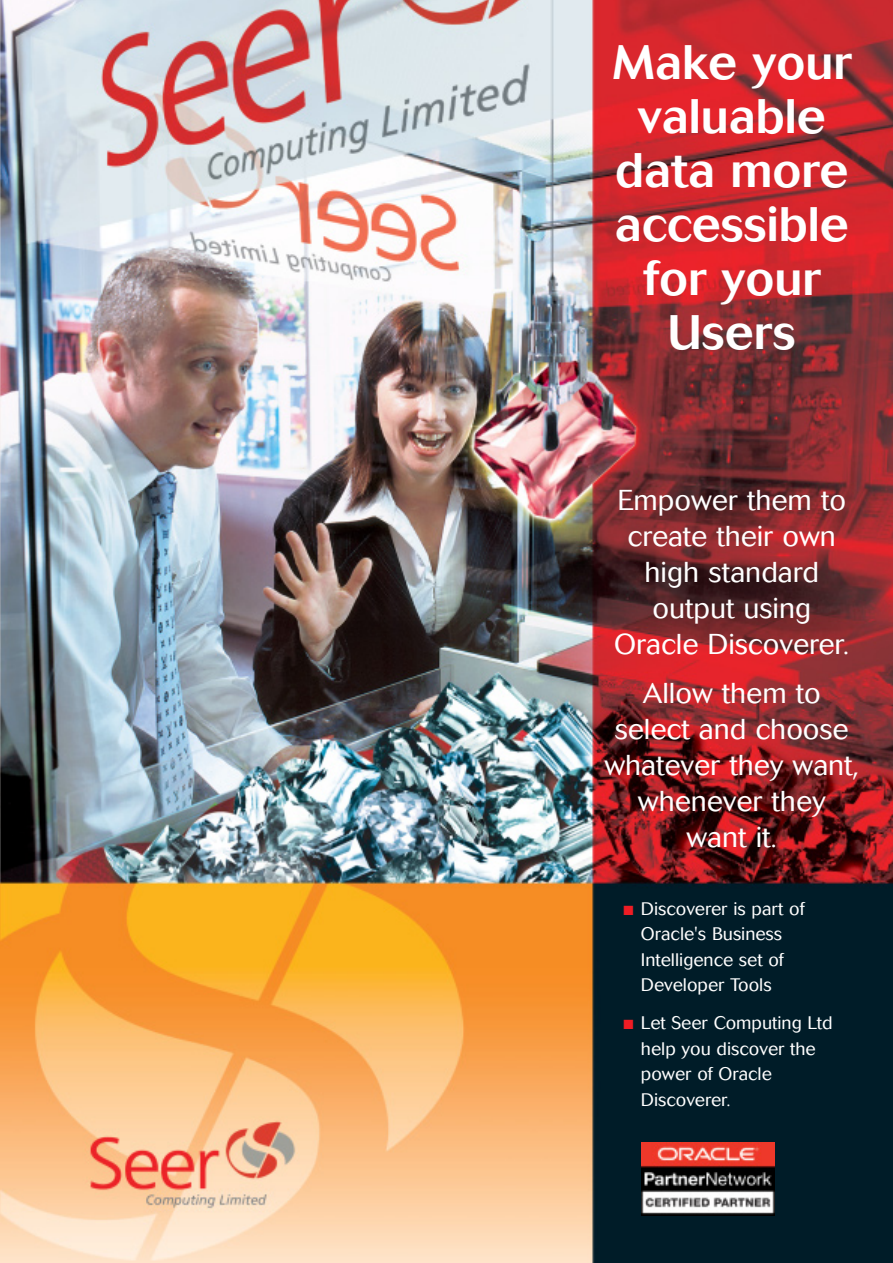
<style>
.page{position:relative;width:893px;height:1263px;background:#fff}
.page>*{position:absolute;margin:0;border:0;box-sizing:border-box;transform-origin:0 0}
.t1{font:500 48px/54px "Cosmos";color:#fff;text-align:center}
.t2{font:300 28.5px/36px "Cosmos";color:#fff;text-align:center}
.t3{font:300 18px/25.5px "Cosmos";color:#fff}
.s1{color:#ee1c24}
</style>
<div class="page">
<img style="left:0;top:0;width:892px;height:1263px">
<img style="left:641px;top:1143px;width:133px;height:72px">
<h1 class="t1" style="left:612px;top:39px;width:241px">Make your valuable data more accessible for your<br>Users</h1>
<p class="t2" style="left:614px;top:485px;width:237px">Empower them to create their own high standard output using<br>Oracle Discoverer.</p>
<p class="t2" style="left:604px;top:678px;width:256px">Allow them to select and choose whatever they want, whenever they want it.</p>
<p class="t3" style="left:641px;top:898px;width:165px;text-indent:-17px"><span class="s1">■</span> Discoverer is part of<br>Oracle's Business<br>Intelligence set of<br>Developer Tools</p>
<p class="t3" style="left:641px;top:1012px;width:193px;text-indent:-17px"><span class="s1">■</span> Let Seer Computing Ltd help you discover the power of Oracle<br>Discoverer.</p>
</div>
